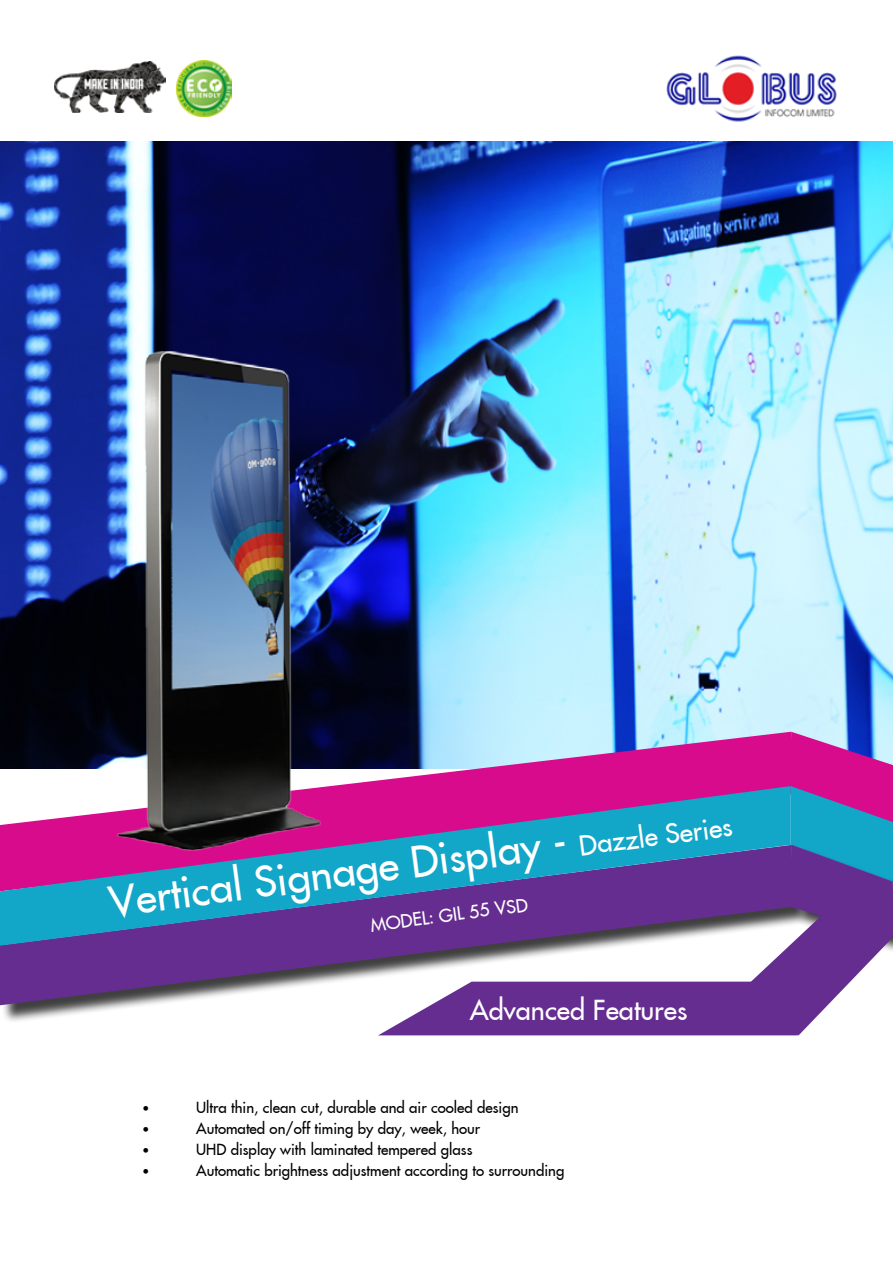
<style>
.page{position:relative;width:893px;height:1263px;background:#fff}
.page>*{position:absolute;margin:0;border:0;box-sizing:border-box;transform-origin:0 0}
.t1{font:42px "Fujiyama 2 Plain";color:#fff}
.t2{font:27px "Fujiyama 2 Plain";color:#fff}
.t3{font:18px "Fujiyama 2 Plain";color:#fff}
.t4{font:15px "Fujiyama 2 Plain";color:#000101}
.t5{font:15px "Calibri";color:#000101}
</style>
<div class="page">
<img style="left:0;top:142px;width:893px;height:590px">
<img style="left:54px;top:62px;width:111px;height:50px">
<img style="left:176px;top:61px;width:56px;height:55px">
<div style="left:2px;top:847px;width:809px;height:177px;background:#000;opacity:.75"></div>
<svg style="left:0;top:946px;width:378px;height:59px;fill:#662d91"></svg>
<svg style="left:0;top:866px;width:378px;height:80px;background:#3b75b2"></svg>
<svg style="left:378px;top:732px;width:515px;height:303px;background:#8268ad"></svg>
<img style="left:666px;top:55px;width:171px;height:67px">
<img style="left:0;top:322px;width:483px;height:544px">
<h1 class="t1" style="left:106px;top:873px;width:463px;rotate:-7deg">Vertical Signage Display -</h1>
<h2 class="t2" style="left:577px;top:829px;width:156px;rotate:-8deg">Dazzle Series</h2>
<p class="t3" style="left:369px;top:913px;width:160px;rotate:-7deg">MODEL: GIL 55 VSD</p>
<h2 class="t2" style="left:470px;top:993px;width:219px">Advanced Features</h2>
<p class="t5" style="left:142px;top:1097px;width:9px">•</p>
<p class="t4" style="left:196px;top:1097px;width:324px">Ultra thin, clean cut, durable and air cooled design</p>
<p class="t5" style="left:142px;top:1118px;width:9px">•</p>
<p class="t4" style="left:196px;top:1118px;width:286px">Automated on/off timing by day, week, hour</p>
<p class="t5" style="left:142px;top:1139px;width:9px">•</p>
<p class="t4" style="left:196px;top:1139px;width:278px">UHD display with laminated tempered glass</p>
<p class="t5" style="left:142px;top:1160px;width:9px">•</p>
<p class="t4" style="left:196px;top:1160px;width:370px">Automatic brightness adjustment according to surrounding</p>
</div>
